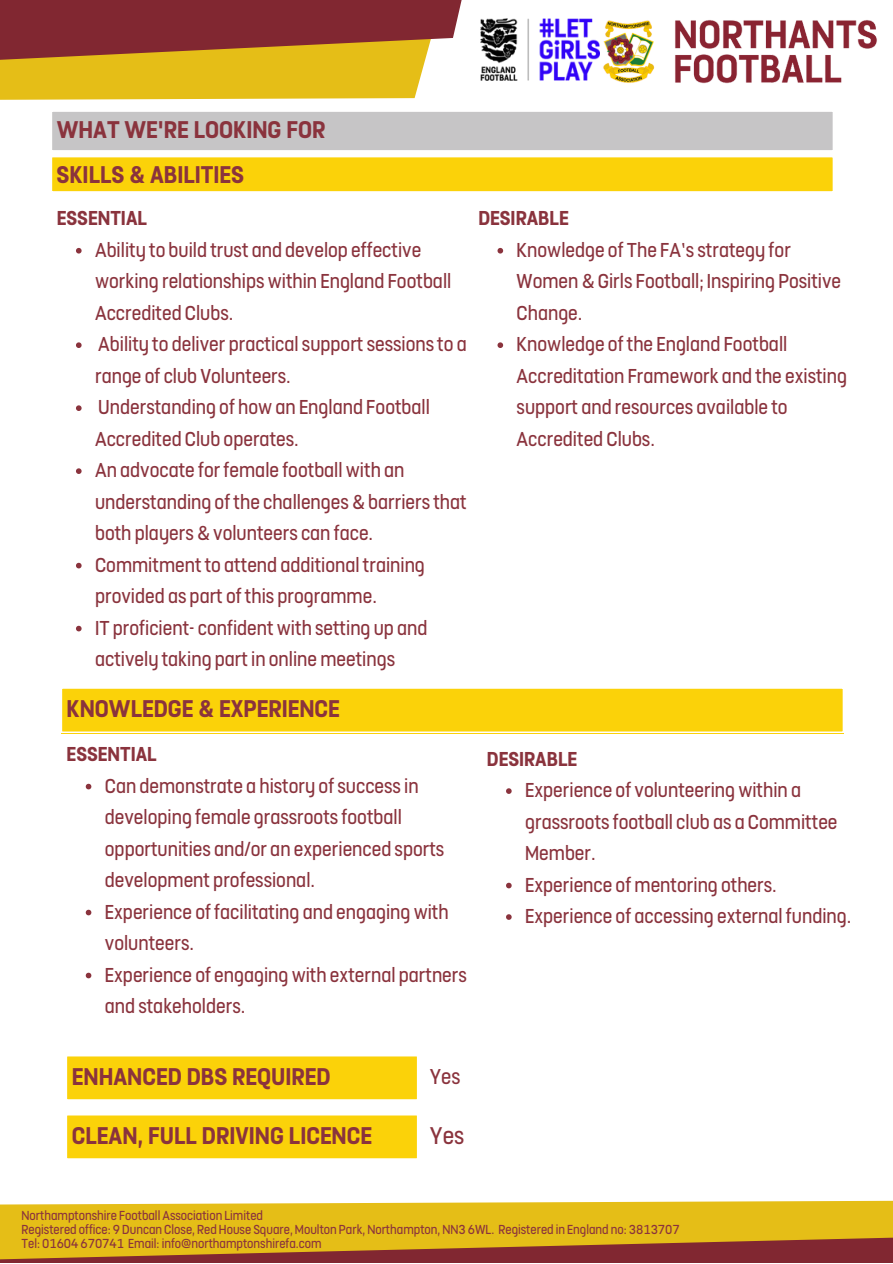
<style>
.page{position:relative;width:893px;height:1264px;background:#fff}
.page>*{position:absolute;margin:0;border:0;box-sizing:border-box;transform-origin:0 0}
.t1{font:700 27px "FS Dillon";color:#8a333d}
.t2{font:27px "FS Dillon";color:#8a333d}
.t3{font:24px "FS Dillon";color:#8a333d}
.t4{font:22.5px/31.5px "FS Dillon";color:#8a333d}
.t5{font:700 22.5px "FS Dillon";color:#8a333d}
.t6{font:14.55px "FS Dillon";color:#8a333d}
</style>
<div class="page">
<img style="left:599px;top:20px;width:278px;height:64px">
<svg style="left:0;top:0;width:529px;height:100px;background:#bb8341"></svg>
<svg style="left:0;top:1200px;width:892px;height:62px;background:#d09f26"></svg>
<img style="left:480px;top:18px;width:119px;height:62px">
<svg style="left:52px;top:112px;width:781px;height:80px;background:#e2d07c"></svg>
<svg style="left:76px;top:248px;width:6px;height:5px"></svg>
<svg style="left:76px;top:342px;width:6px;height:6px"></svg>
<svg style="left:76px;top:405px;width:6px;height:6px"></svg>
<svg style="left:76px;top:468px;width:6px;height:6px"></svg>
<svg style="left:76px;top:563px;width:6px;height:5px"></svg>
<svg style="left:76px;top:625px;width:6px;height:6px"></svg>
<svg style="left:497px;top:248px;width:6px;height:5px"></svg>
<svg style="left:497px;top:342px;width:6px;height:6px"></svg>
<div style="left:62px;top:688px;width:781px;height:44px;background:#fbd209"></div>
<svg style="left:86px;top:783px;width:5px;height:6px"></svg>
<svg style="left:86px;top:909px;width:5px;height:6px"></svg>
<svg style="left:86px;top:972px;width:5px;height:6px"></svg>
<svg style="left:506px;top:788px;width:5px;height:6px"></svg>
<svg style="left:506px;top:882px;width:5px;height:6px"></svg>
<svg style="left:506px;top:914px;width:5px;height:5px"></svg>
<div style="left:67px;top:1056px;width:350px;height:44px;background:#fbd209"></div>
<div style="left:67px;top:1115px;width:350px;height:44px;background:#fbd209"></div>
<p class="t1" style="left:57px;top:116px;width:270px">WHAT WE'RE LOOKING FOR</p>
<p class="t1" style="left:57px;top:162px;width:189px">SKILLS &amp; ABILITIES</p>
<p class="t5" style="left:57px;top:208px;width:92px">ESSENTIAL</p>
<p class="t4" style="left:95px;top:235px;width:358px">Ability to build trust and develop effective working relationshipswithin England Football<br>Accredited Clubs.</p>
<p class="t4" style="left:95px;top:329px;width:373px">Ability to deliver practicalsupportsessionsto a range of club Volunteers.</p>
<p class="t4" style="left:95px;top:392px;width:336px">Understanding of howan England Football<br>Accredited Club operates.</p>
<p class="t4" style="left:95px;top:455px;width:373px">An advocate forfemale footballwith an understanding ofthe challenges&amp;barriersthat both players&amp;volunteers can face.</p>
<p class="t4" style="left:95px;top:549px;width:331px">Commitmentto attend additionaltraining provided as part ofthis programme.</p>
<p class="t4" style="left:95px;top:612px;width:334px">IT proficient- confidentwith setting up and actively taking partin onlinemeetings</p>
<p class="t1" style="left:67px;top:695px;width:275px">KNOWLEDGE &amp; EXPERIENCE</p>
<p class="t5" style="left:67px;top:743px;width:92px">ESSENTIAL</p>
<p class="t4" style="left:105px;top:770px;width:341px">Can demonstrate a history ofsuccessin developing female grassrootsfootball opportunities and/or an experienced sports development professional.</p>
<p class="t4" style="left:105px;top:896px;width:345px">Experience of facilitating and engagingwith volunteers.</p>
<p class="t4" style="left:105px;top:959px;width:363px">Experience of engagingwith external partners and stakeholders.</p>
<p class="t5" style="left:478px;top:208px;width:92px">DESIRABLE</p>
<p class="t4" style="left:516px;top:235px;width:326px">Knowledge of The FA’sstrategy for<br>Women&amp;Girls Football; Inspiring Positive<br>Change.</p>
<p class="t4" style="left:516px;top:329px;width:332px">Knowledge ofthe England Football<br>Accreditation Framework and the existing support and resources available to<br>Accredited Clubs.</p>
<p class="t5" style="left:487px;top:748px;width:92px">DESIRABLE</p>
<p class="t4" style="left:525px;top:775px;width:314px">Experience of volunteeringwithin a grassrootsfootball club as a Committee<br>Member.</p>
<p class="t4" style="left:525px;top:869px;width:253px">Experience ofmentoring others.</p>
<p class="t4" style="left:525px;top:901px;width:327px">Experience of accessing external funding.</p>
<p class="t1" style="left:72px;top:1063px;width:260px">ENHANCED DBS REQUIRED</p>
<p class="t3" style="left:430px;top:1065px;width:32px">Yes</p>
<p class="t1" style="left:72px;top:1122px;width:302px">CLEAN, FULL DRIVING LICENCE</p>
<p class="t2" style="left:430px;top:1122px;width:36px">Yes</p>
<p class="t6" style="left:22px;top:1207px;width:243px">Northamptonshire Football Association Limited</p>
<p class="t6" style="left:22px;top:1222px;width:659px">Registered office: 9 Duncan Close, Red House Square,Moulton Park, Northampton, NN3 6WL. Registered in England no: 3813707</p>
<p class="t6" style="left:22px;top:1236px;width:302px">Tel: 01604 670741 Email: info@northamptonshirefa.com</p>
</div>
